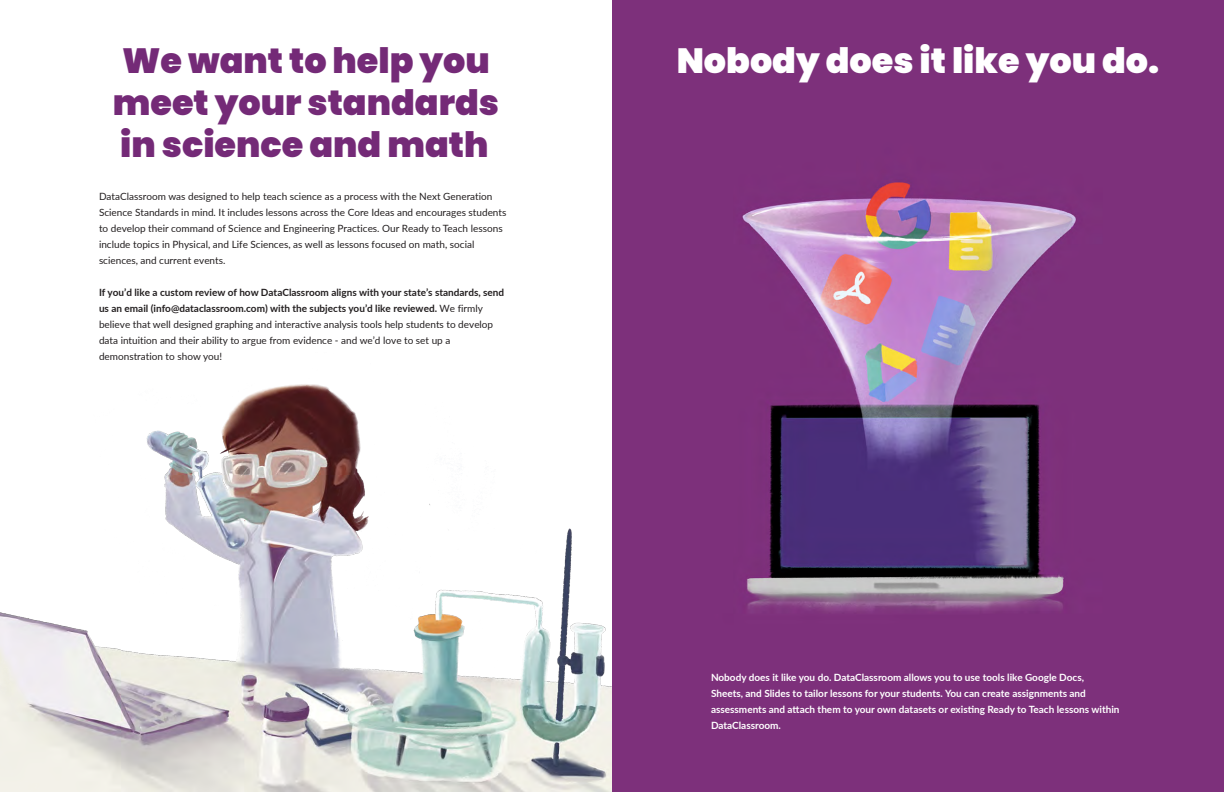
<style>
.page{position:relative;width:1224px;height:792px;background:#fff}
.page>*{position:absolute;margin:0;border:0;box-sizing:border-box;transform-origin:0 0}
.t1{font:900 35px/42px "Poppins";color:#742a77}
.t2{font:900 35px "Poppins";color:#fff}
.t3{font:10px/16px "Lato";color:#231f20}
.t4{font:700 10px/16px "Lato";color:#fff}
.s1{font-weight:700}
</style>
<div class="page">
<img style="left:0;top:384px;width:612px;height:408px">
<img style="left:612px;top:0;width:612px;height:792px">
<p class="t1" style="left:113px;top:40px;width:388px">We want to help you meet your standards in science and math</p>
<p class="t3" style="left:99px;top:188px;width:409px">DataClassroom was designed to help teach science as a process with the Next Generation Science Standards in mind. It includes lessons across the Core Ideas and encourages students to develop their command of Science and Engineering Practices. Our Ready to Teach lessons include topics in Physical, and Life Sciences, as well as lessons focused on math, social sciences, and current events.</p>
<p class="t3" style="left:99px;top:284px;width:407px"><span class="s1">If you’d like a custom review of how DataClassroom aligns with your state’s standards, send us an email (info@dataclassroom.com) with the subjects you’d like reviewed.</span> We firmly believe that well designed graphing and interactive analysis tools help students to develop data intuition and their ability to argue from evidence - and we’d love to set up a demonstration to show you!</p>
<p class="t2" style="left:677px;top:40px;width:484px">Nobody does it like you do.</p>
<p class="t4" style="left:711px;top:668px;width:410px">Nobody does it like you do. DataClassroom allows you to use tools like Google Docs,<br>Sheets, and Slides to tailor lessons for your students. You can create assignments and assessments and attach them to your own datasets or existing Ready to Teach lessons within DataClassroom.</p>
</div>
